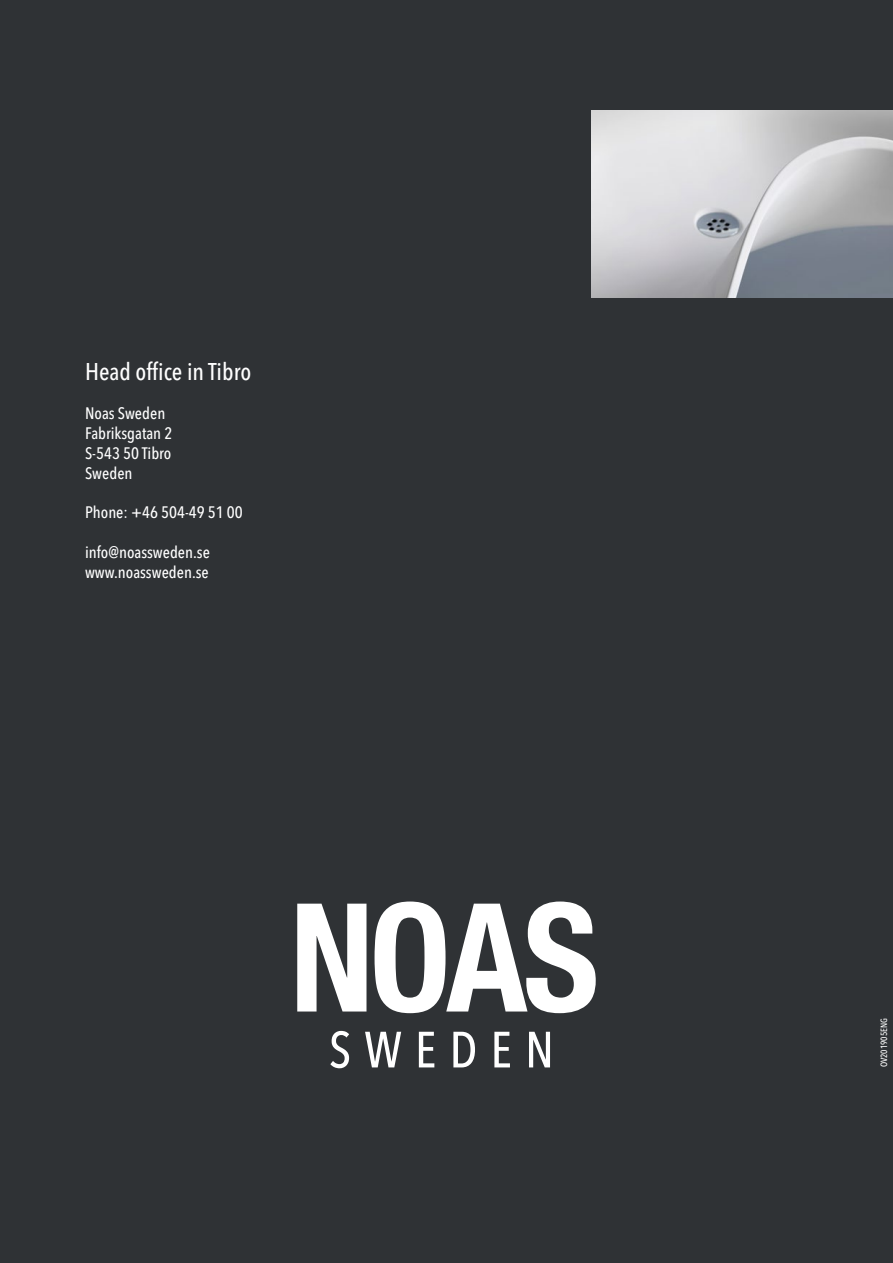
<style>
.page{position:relative;width:893px;height:1263px;background:#2f3235}
.page>*{position:absolute;margin:0;border:0;box-sizing:border-box;transform-origin:0 0}
.t1{font:500 condensed 24px "Avenir Next LT Pro";color:#fff}
.t2{font:500 condensed 16.5px/19.8px "Avenir Next LT Pro";color:#fff}
.t3{font:500 condensed 9px "Avenir Next LT Pro";color:#fff}
</style>
<div class="page">
<svg style="left:330px;top:1031px;width:19px;height:37px"></svg>
<svg style="left:365px;top:1032px;width:36px;height:35px"></svg>
<svg style="left:419px;top:1032px;width:15px;height:35px"></svg>
<svg style="left:453px;top:1032px;width:22px;height:35px"></svg>
<svg style="left:494px;top:1032px;width:16px;height:35px"></svg>
<svg style="left:529px;top:1032px;width:21px;height:35px"></svg>
<svg style="left:297px;top:904px;width:69px;height:107px"></svg>
<svg style="left:375px;top:901px;width:221px;height:112px"></svg>
<img style="left:591px;top:111px;width:302px;height:187px">
<h1 class="t1" style="left:85px;top:357px;width:168px">Head office in Tibro</h1>
<p class="t2" style="left:85px;top:403px;width:89px">Noas Sweden<br>Fabriksgatan 2<br>S-543 50 Tibro<br>Sweden</p>
<p class="t2" style="left:85px;top:502px;width:159px">Phone: +46 504-49 51 00</p>
<p class="t2" style="left:85px;top:542px;width:126px">info@noassweden.se www.noassweden.se</p>
<p class="t3" style="left:878px;top:1067px;width:51px;rotate:-90deg">OV201905ENG</p>
</div>
